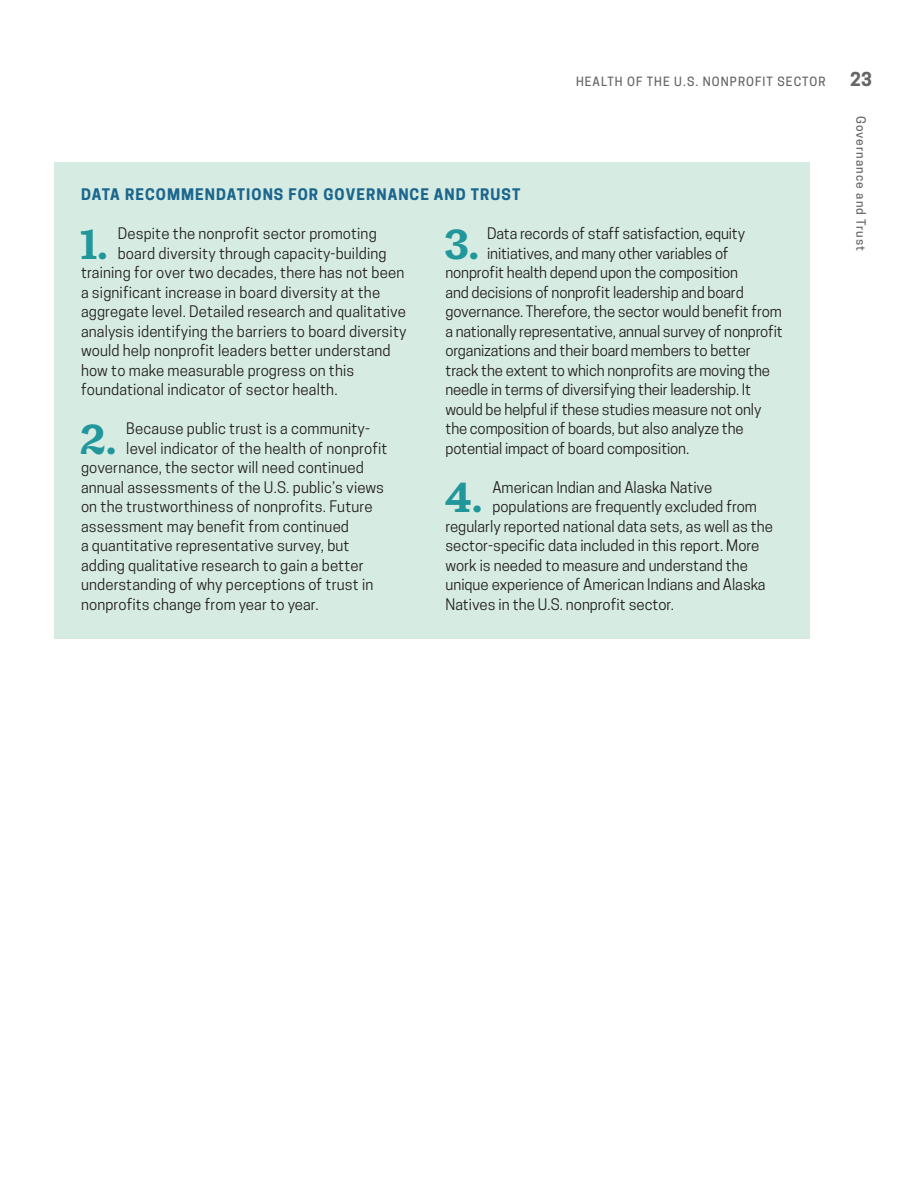
<style>
.page{position:relative;width:918px;height:1188px;background:#fff}
.page>*{position:absolute;margin:0;border:0;box-sizing:border-box;transform-origin:0 0}
.body{font:700 45.3px "Macklin Text";color:#21979c}
.t1{font:700 18px "Cooper Hewitt";color:#656666}
.body-2{font:15px "Cooper Hewitt";color:#231f20}
.t2{font:700 15px "Cooper Hewitt";letter-spacing:.07em;color:#1c668e}
.t3{font:500 12px "Cooper Hewitt";letter-spacing:.09em;color:#656666}
</style>
<div class="page">
<div style="left:54px;top:162px;width:756px;height:476px;background:#d6ece2"></div>
<p class="t3" style="left:576px;top:74px;width:251px">HEALTH OF THE U.S. NONPROFIT SECTOR</p>
<p class="t1" style="left:850px;top:68px;width:23px">23</p>
<p class="t3" style="left:868px;top:116px;width:137px;rotate:90deg">Governance and Trust</p>
<p class="t2" style="left:81px;top:186px;width:441px">DATA RECOMMENDATIONS FOR GOVERNANCE AND TRUST</p>
<p class="body" style="left:80px;top:218px;width:29px">1.</p>
<p class="body-2" style="left:118px;top:225px;width:261px">Despite the nonprofit sector promoting</p>
<p class="body" style="left:445px;top:218px;width:36px">3.</p>
<p class="body-2" style="left:487px;top:225px;width:259px">Data records of staff satisfaction, equity</p>
<p class="body-2" style="left:487px;top:244px;width:243px">initiatives, and many other variables of</p>
<p class="body-2" style="left:446px;top:264px;width:294px">nonprofit health depend upon the composition</p>
<p class="body-2" style="left:446px;top:283px;width:300px">and decisions of nonprofit leadership and board</p>
<p class="body-2" style="left:446px;top:303px;width:338px">governance. Therefore, the sector would benefit from</p>
<p class="body-2" style="left:446px;top:322px;width:339px">a nationally representative, annual survey of nonprofit</p>
<p class="body-2" style="left:446px;top:342px;width:307px">organizations and their board members to better</p>
<p class="body-2" style="left:446px;top:361px;width:326px">track the extent to which nonprofits are moving the</p>
<p class="body-2" style="left:446px;top:381px;width:307px">needle in terms of diversifying their leadership. It</p>
<p class="body-2" style="left:446px;top:400px;width:317px">would be helpful if these studies measure not only</p>
<p class="body-2" style="left:446px;top:420px;width:300px">the composition of boards, but also analyze the</p>
<p class="body-2" style="left:446px;top:439px;width:245px">potential impact of board composition.</p>
<p class="body" style="left:445px;top:472px;width:39px">4.</p>
<p class="body-2" style="left:492px;top:478px;width:221px">American Indian and Alaska Native</p>
<p class="body-2" style="left:118px;top:244px;width:270px">board diversity through capacity-building</p>
<p class="body-2" style="left:81px;top:264px;width:325px">training for over two decades, there has not been</p>
<p class="body-2" style="left:81px;top:283px;width:301px">a significant increase in board diversity at the</p>
<p class="body-2" style="left:81px;top:303px;width:327px">aggregate level. Detailed research and qualitative</p>
<p class="body-2" style="left:81px;top:322px;width:327px">analysis identifying the barriers to board diversity</p>
<p class="body-2" style="left:81px;top:342px;width:311px">would help nonprofit leaders better understand</p>
<p class="body-2" style="left:81px;top:361px;width:275px">how to make measurable progress on this</p>
<p class="body-2" style="left:81px;top:381px;width:258px">foundational indicator of sector health.</p>
<p class="body" style="left:80px;top:413px;width:38px">2.</p>
<p class="body-2" style="left:126px;top:420px;width:245px">Because public trust is a community-</p>
<p class="body-2" style="left:126px;top:439px;width:263px">level indicator of the health of nonprofit</p>
<p class="body-2" style="left:81px;top:459px;width:285px">governance, the sector will need continued</p>
<p class="body-2" style="left:81px;top:478px;width:305px">annual assessments of the U.S. public’s views</p>
<p class="body-2" style="left:81px;top:498px;width:293px">on the trustworthiness of nonprofits. Future</p>
<p class="body-2" style="left:81px;top:517px;width:270px">assessment may benefit from continued</p>
<p class="body-2" style="left:81px;top:537px;width:270px">a quantitative representative survey, but</p>
<p class="body-2" style="left:81px;top:556px;width:284px">adding qualitative research to gain a better</p>
<p class="body-2" style="left:81px;top:576px;width:294px">understanding of why perceptions of trust in</p>
<p class="body-2" style="left:81px;top:595px;width:239px">nonprofits change from year to year.</p>
<p class="body-2" style="left:492px;top:498px;width:266px">populations are frequently excluded from</p>
<p class="body-2" style="left:446px;top:517px;width:329px">regularly reported national data sets, as well as the</p>
<p class="body-2" style="left:446px;top:537px;width:315px">sector-specific data included in this report. More</p>
<p class="body-2" style="left:446px;top:556px;width:304px">work is needed to measure and understand the</p>
<p class="body-2" style="left:446px;top:576px;width:322px">unique experience of American Indians and Alaska</p>
<p class="body-2" style="left:446px;top:595px;width:230px">Natives in the U.S. nonprofit sector.</p>
</div>
